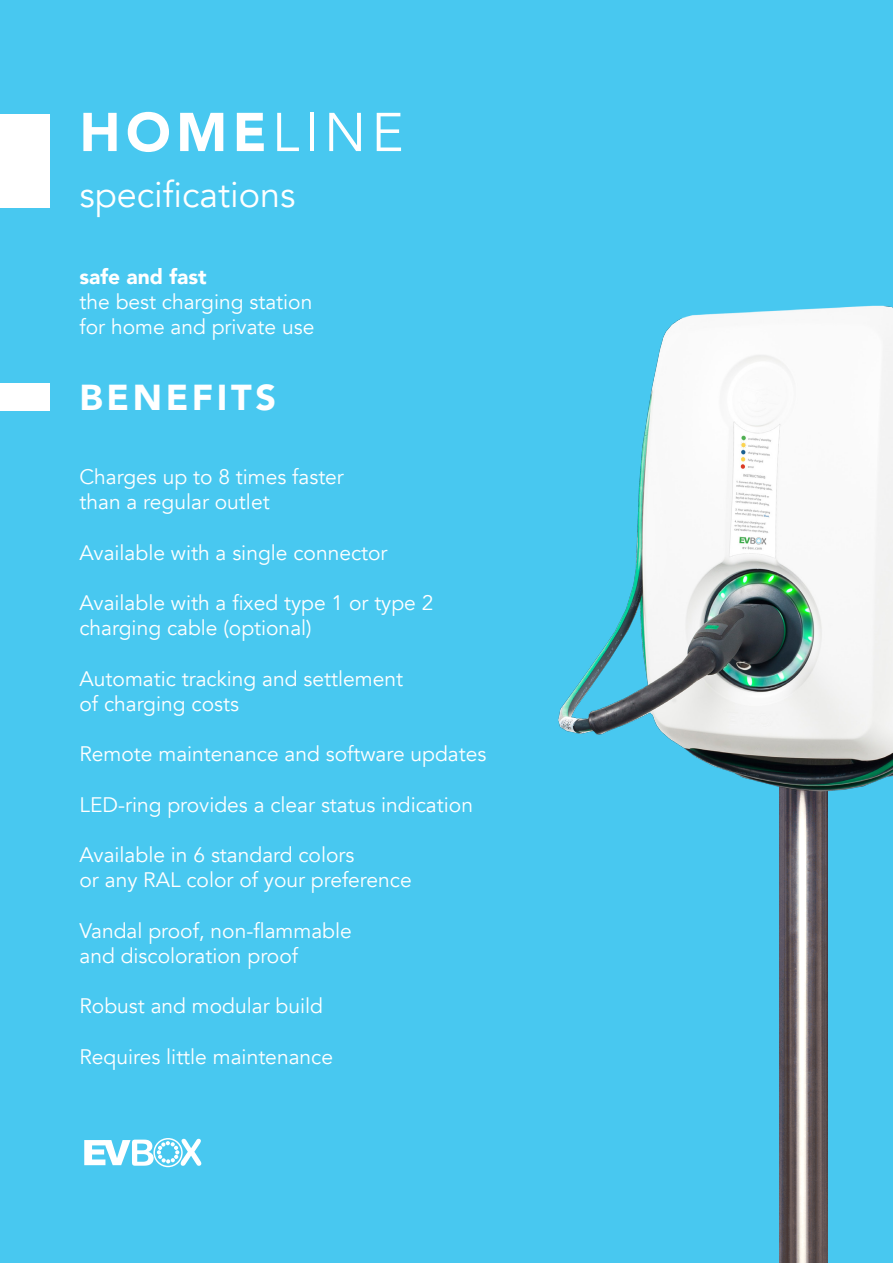
<style>
.page{position:relative;width:893px;height:1263px;background:#48c8f0}
.page>*{position:absolute;margin:0;border:0;box-sizing:border-box;transform-origin:0 0}
.t1{font:900 54px "Avenir";color:#fff}
.t2{font:36px "Avenir";color:#fff}
.t3{font:900 36px "Avenir";letter-spacing:.1em;color:#fff}
.t4{font:21px "Avenir";color:#fff}
.t5{font:900 21px "Avenir";color:#fff}
.s1{font-weight:400}
</style>
<div class="page">
<div style="left:0;top:114px;width:50px;height:93px;background:#fff"></div>
<div style="left:0;top:383px;width:50px;height:28px;background:#fff"></div>
<img style="left:779px;top:804px;width:49px;height:459px">
<svg style="left:84px;top:1138px;width:117px;height:29px"></svg>
<img style="left:558px;top:305px;width:335px;height:499px">
<p class="t1" style="left:80px;top:86px;width:325px">HOME<span class="s1">LINE</span></p>
<p class="t2" style="left:80px;top:173px;width:217px">specifications</p>
<p class="t5" style="left:80px;top:259px;width:129px">safe and fast</p>
<p class="t4" style="left:80px;top:289px;width:234px">the best charging station</p>
<p class="t4" style="left:80px;top:315px;width:236px">for home and private use</p>
<p class="t3" style="left:80px;top:366px;width:198px">BENEFITS</p>
<p class="t4" style="left:80px;top:464px;width:266px">Charges up to 8 times faster</p>
<p class="t4" style="left:80px;top:489px;width:192px">than a regular outlet</p>
<p class="t4" style="left:80px;top:540px;width:310px">Available with a single connector</p>
<p class="t4" style="left:80px;top:590px;width:355px">Available with a fixed type 1 or type 2</p>
<p class="t4" style="left:80px;top:615px;width:234px">charging cable (optional)</p>
<p class="t4" style="left:80px;top:666px;width:325px">Automatic tracking and settlement</p>
<p class="t4" style="left:80px;top:691px;width:161px">of charging costs</p>
<p class="t4" style="left:80px;top:741px;width:408px">Remote maintenance and software updates</p>
<p class="t4" style="left:80px;top:792px;width:395px">LED-ring provides a clear status indication</p>
<p class="t4" style="left:80px;top:842px;width:276px">Available in 6 standard colors</p>
<p class="t4" style="left:80px;top:867px;width:334px">or any RAL color of your preference</p>
<p class="t4" style="left:80px;top:918px;width:274px">Vandal proof, non-flammable</p>
<p class="t4" style="left:80px;top:943px;width:220px">and discoloration proof</p>
<p class="t4" style="left:80px;top:993px;width:245px">Robust and modular build</p>
<p class="t4" style="left:80px;top:1044px;width:255px">Requires little maintenance</p>
</div>
